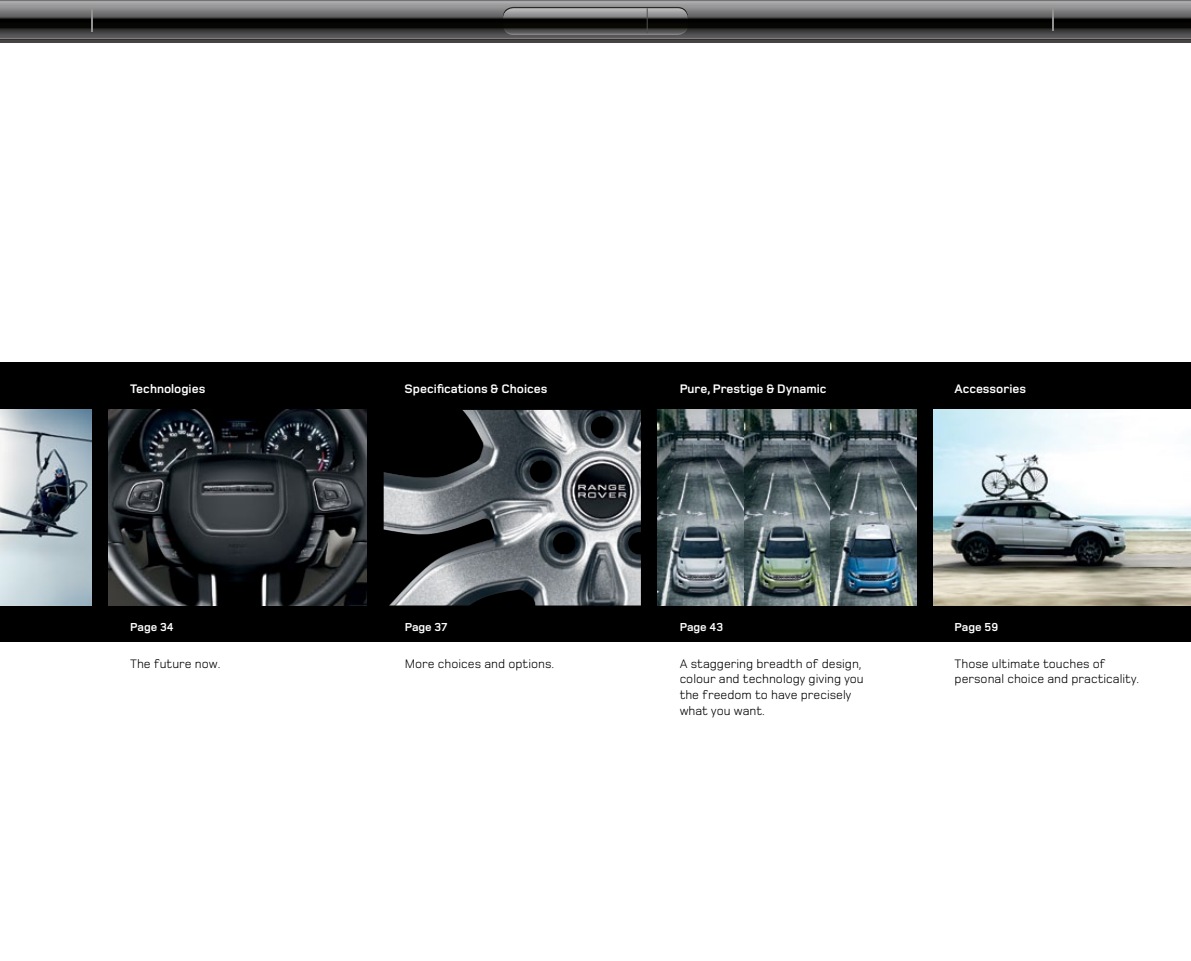
<style>
.page{position:relative;width:1191px;height:961px;background:#fff}
.page>*{position:absolute;margin:0;border:0;box-sizing:border-box;transform-origin:0 0}
.t1{font:12.75px/15.8px "Foundry Monoline OT2";color:#000}
.t2{font:700 12.75px "Foundry Monoline OT2";color:#fff}
.t3{font:700 12px "Foundry Monoline OT2";color:#fff}
</style>
<div class="page">
<div style="left:0;top:362px;width:1191px;height:280px;background:#000"></div>
<img style="left:109px;top:410px;width:258px;height:195px">
<img style="left:933px;top:410px;width:258px;height:195px">
<img style="left:658px;top:410px;width:258px;height:195px">
<img style="left:384px;top:410px;width:257px;height:195px">
<img style="left:0;top:410px;width:92px;height:195px">
<img style="left:0;top:0;width:1191px;height:40px">
<svg style="left:503px;top:7px;width:185px;height:27px"></svg>
<svg style="left:503px;top:8px;width:185px;height:27px;background:#515150"></svg>
<svg style="left:647px;top:8px;width:1px;height:25px"></svg>
<svg style="left:91px;top:9px;width:1px;height:23px"></svg>
<svg style="left:1052px;top:8px;width:1px;height:23px"></svg>
<div style="left:0;top:40px;width:1191px;height:3px;border:2px solid #484444"></div>
<p class="t2" style="left:130px;top:384px;width:77px">Technologies</p>
<p class="t2" style="left:405px;top:384px;width:144px">Specifications &amp; Choices</p>
<p class="t2" style="left:679px;top:384px;width:148px">Pure, Prestige &amp; Dynamic</p>
<p class="t2" style="left:954px;top:384px;width:73px">Accessories</p>
<p class="t3" style="left:130px;top:622px;width:45px">Page 34</p>
<p class="t3" style="left:405px;top:622px;width:44px">Page 37</p>
<p class="t3" style="left:679px;top:622px;width:45px">Page 43</p>
<p class="t3" style="left:954px;top:622px;width:45px">Page 59</p>
<p class="t1" style="left:405px;top:656px;width:151px">More choices and options.</p>
<p class="t1" style="left:954px;top:656px;width:186px">Those ultimate touches of personal choice and practicality.</p>
<p class="t1" style="left:130px;top:656px;width:92px">The future now.</p>
<p class="t1" style="left:679px;top:656px;width:185px">A staggering breadth of design, colour and technology giving you the freedom to have precisely what you want.</p>
</div>
